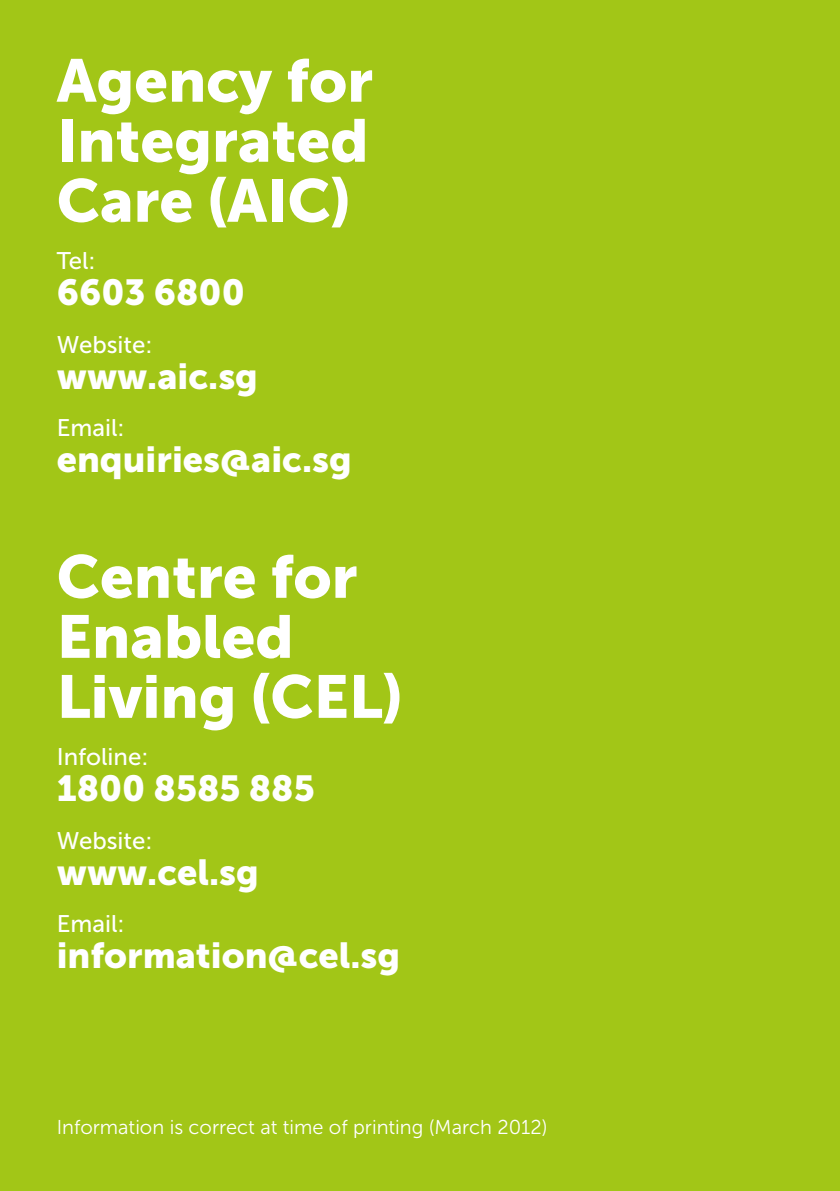
<style>
.page{position:relative;width:840px;height:1191px;background:#fff}
.page>*{position:absolute;margin:0;border:0;box-sizing:border-box;transform-origin:0 0}
.t1{font:60px/60px "Museo Sans 900";color:#fff;text-align:justify}
.t2{font:36px "Museo Sans 900";color:#fff}
.t3{font:24px "Museo Sans 500";color:#fff}
.t4{font:20px "Museo Sans 300";color:#fff}
</style>
<div class="page">
<div style="left:0;top:0;width:839px;height:1191px;background:#a2c617"></div>
<h1 class="t1" style="left:57px;top:50px;width:317px">Agency for Integrated Care (AIC)</h1>
<p class="t3" style="left:57px;top:248px;width:40px">Tel:</p>
<p class="t2" style="left:57px;top:272px;width:189px">6603 6800</p>
<p class="t3" style="left:57px;top:331px;width:97px">Website:</p>
<p class="t2" style="left:57px;top:355px;width:202px">www.aic.sg</p>
<p class="t3" style="left:57px;top:414px;width:69px">Email:</p>
<p class="t2" style="left:57px;top:439px;width:296px">enquiries@aic.sg</p>
<h1 class="t1" style="left:57px;top:546px;width:347px;text-align:left">Centre for<br>Enabled<br>Living (CEL)</h1>
<p class="t3" style="left:57px;top:744px;width:93px">Infoline:</p>
<p class="t2" style="left:57px;top:768px;width:259px">1800 8585 885</p>
<p class="t3" style="left:57px;top:827px;width:97px">Website:</p>
<p class="t2" style="left:57px;top:851px;width:203px">www.cel.sg</p>
<p class="t3" style="left:57px;top:910px;width:69px">Email:</p>
<p class="t2" style="left:57px;top:935px;width:345px">information@cel.sg</p>
<p class="t4" style="left:57px;top:1116px;width:492px">Information is correct at time of printing (March 2012)</p>
</div>
